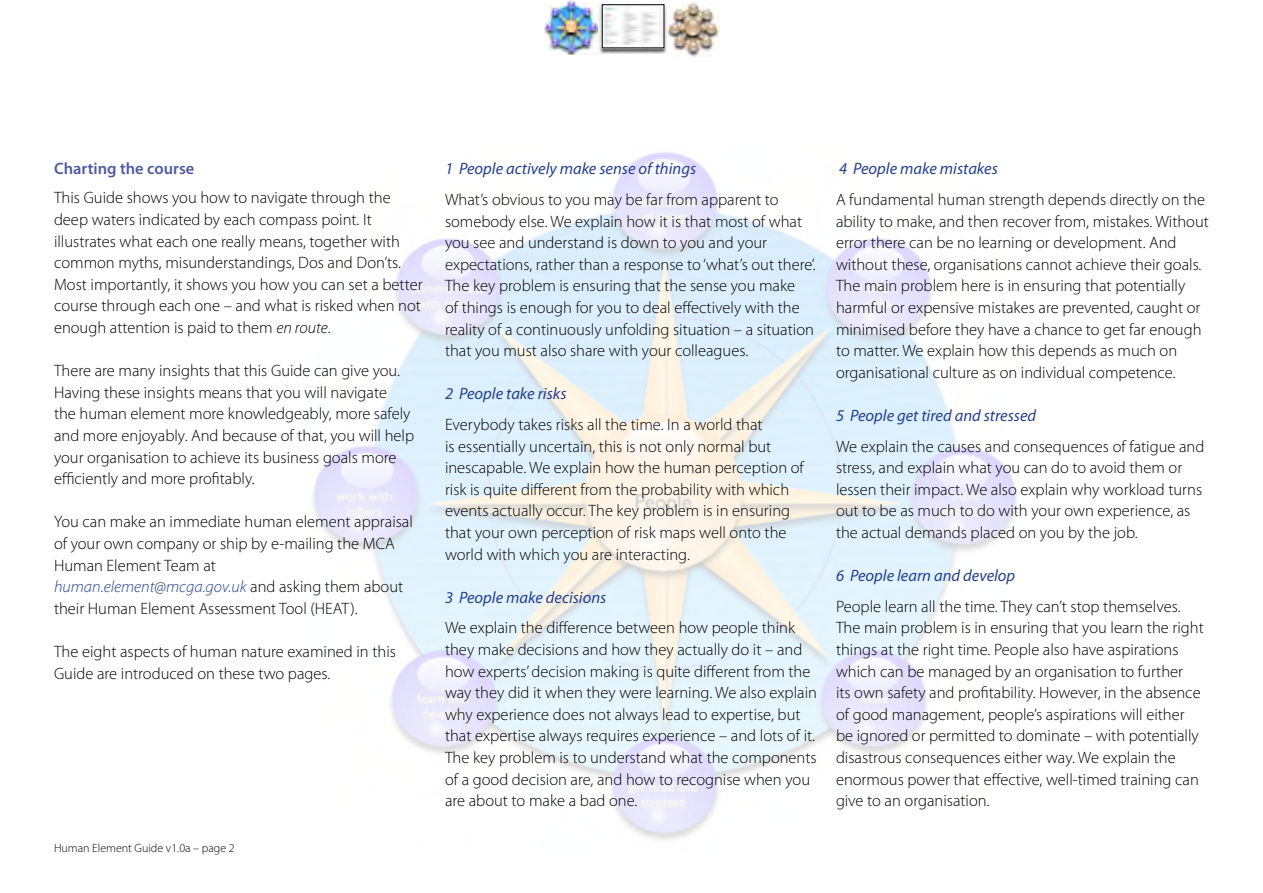
<style>
.page{position:relative;width:1263px;height:893px;background:#fff}
.page>*{position:absolute;margin:0;border:0;box-sizing:border-box;transform-origin:0 0}
.t1{font:300 16.5px/21.6px "Myriad Pro";color:#000}
.t2{font:italic 16.5px "Myriad Pro";color:#25408f}
.t3{font:600 16.5px "Myriad Pro";color:#4f5b9e}
.t4{font:300 12px "Myriad Pro";color:#000}
.s1{font-style:italic}
.s2{font-style:italic;color:#25408f}
</style>
<div class="page">
<img style="left:544px;top:0;width:53px;height:55px">
<img style="left:667px;top:2px;width:52px;height:54px">
<img style="left:599px;top:4px;width:68px;height:49px">
<img style="left:313px;top:152px;width:704px;height:688px">
<p class="t3" style="left:54px;top:158px;width:142px">Charting the course</p>
<p class="t1" style="left:54px;top:187px;width:370px">This Guide shows you how to navigate through the deep waters indicated by each compass point. It illustrates what each one really means, together with common myths, misunderstandings, Dos and Don’ts.<br>Most importantly, it shows you how you can set a better course through each one – and what is risked when not enough attention is paid to them <span class="s1">en route</span>.</p>
<p class="t1" style="left:54px;top:360px;width:362px">There are many insights that this Guide can give you.<br>Having these insights means that you will navigate<br>the human element more knowledgeably, more safely and more enjoyably. And because of that, you will help your organisation to achieve its business goals more efficiently and more profitably.</p>
<p class="t1" style="left:54px;top:511px;width:360px">You can make an immediate human element appraisal of your own company or ship by e-mailing the MCA Human Element Team at<br><span class="s2">human.element@mcga.gov.uk</span> and asking them about their Human Element Assessment Tool (HEAT).</p>
<p class="t1" style="left:54px;top:641px;width:343px">The eight aspects of human nature examined in this<br>Guide are introduced on these two pages.</p>
<p class="t4" style="left:54px;top:841px;width:182px">Human Element Guide v1.0a – page 2</p>
<p class="t2" style="left:445px;top:159px;width:253px">1 People actively make sense of things</p>
<p class="t1" style="left:445px;top:189px;width:372px">What’s obvious to you may be far from apparent to somebody else. We explain how it is that most of what you see and understand is down to you and your expectations, rather than a response to ‘what’s out there’.<br>The key problem is ensuring that the sense you make<br>of things is enough for you to deal effectively with the reality of a continuously unfolding situation – a situation that you must also share with your colleagues.</p>
<p class="t2" style="left:445px;top:384px;width:123px">2 People take risks</p>
<p class="t1" style="left:445px;top:414px;width:360px">Everybody takes risks all the time. In a world that<br>is essentially uncertain, this is not only normal but inescapable. We explain how the human perception of risk is quite different from the probability with which events actually occur. The key problem is in ensuring that your own perception of risk maps well onto the world with which you are interacting.</p>
<p class="t2" style="left:445px;top:587px;width:163px">3 People make decisions</p>
<p class="t1" style="left:445px;top:617px;width:373px">We explain the difference between how people think they make decisions and how they actually do it – and how experts’ decision making is quite different from the way they did it when they were learning. We also explain why experience does not always lead to expertise, but that expertise always requires experience – and lots of it.<br>The key problem is to understand what the components of a good decision are, and how to recognise when you are about to make a bad one.</p>
<p class="t2" style="left:839px;top:159px;width:160px">4 People make mistakes</p>
<p class="t1" style="left:836px;top:189px;width:374px">A fundamental human strength depends directly on the ability to make, and then recover from, mistakes. Without error there can be no learning or development. And without these, organisations cannot achieve their goals.<br>The main problem here is in ensuring that potentially harmful or expensive mistakes are prevented, caught or minimised before they have a chance to get far enough to matter. We explain how this depends as much on organisational culture as on individual competence.</p>
<p class="t2" style="left:836px;top:405px;width:202px">5 People get tired and stressed</p>
<p class="t1" style="left:836px;top:435px;width:370px">We explain the causes and consequences of fatigue and stress, and explain what you can do to avoid them or lessen their impact. We also explain why workload turns out to be as much to do with your own experience, as the actual demands placed on you by the job.</p>
<p class="t2" style="left:836px;top:565px;width:181px">6 People learn and develop</p>
<p class="t1" style="left:836px;top:595px;width:369px">People learn all the time. They can’t stop themselves.<br>The main problem is in ensuring that you learn the right things at the right time. People also have aspirations which can be managed by an organisation to further<br>its own safety and profitability. However, in the absence of good management, people’s aspirations will either be ignored or permitted to dominate – with potentially disastrous consequences either way. We explain the enormous power that effective, well-timed training can give to an organisation.</p>
</div>
